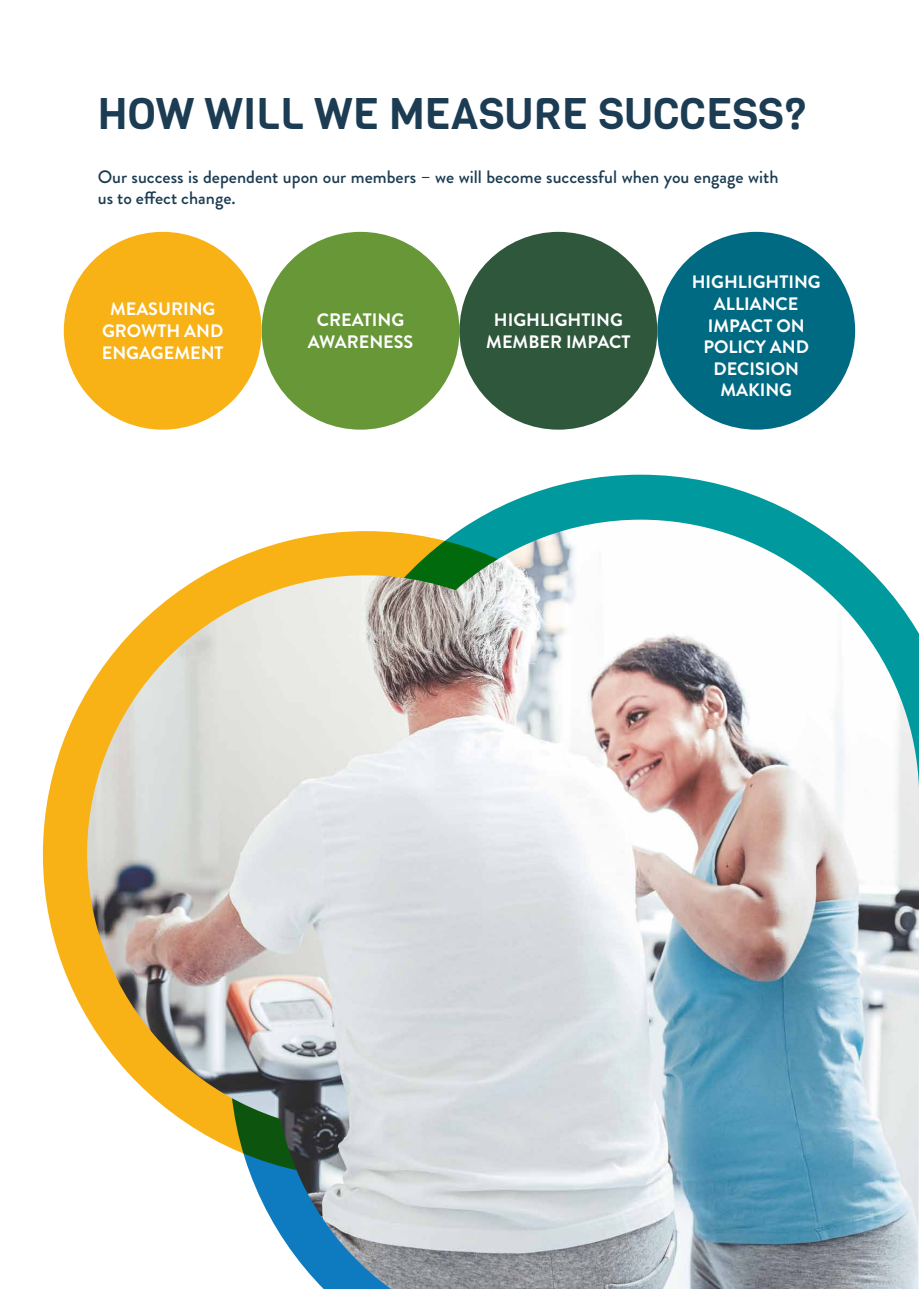
<style>
.page{position:relative;width:919px;height:1289px;background:#fff}
.page>*{position:absolute;margin:0;border:0;box-sizing:border-box;transform-origin:0 0}
.t1{font:43.5px "Viga";color:#1b3c52}
.t2{font:700 18px/21.6px "Brandon Grotesque";color:#fff;text-align:center}
.t3{font:500 18px/21px "Brandon Grotesque";color:#1b3c52}
</style>
<div class="page">
<svg style="left:477px;top:474px;width:327px;height:45px"></svg>
<img style="left:58px;top:519px;width:860px;height:769px">
<div style="left:261px;top:232px;width:198px;height:197px;background:#679737;border-radius:50%"></div>
<div style="left:459px;top:232px;width:198px;height:197px;background:#2f573c;border-radius:50%"></div>
<div style="left:64px;top:232px;width:197px;height:197px;background:#f8b215;border-radius:50%"></div>
<div style="left:657px;top:232px;width:198px;height:197px;background:#006a83;border-radius:50%"></div>
<h1 class="t1" style="left:98px;top:85px;width:710px">HOW WILL WE MEASURE SUCCESS?</h1>
<p class="t3" style="left:98px;top:166px;width:682px">Our success is dependent upon our members – we will become successful when you engage with us to effect change.</p>
<p class="t2" style="left:102px;top:299px;width:123px">MEASURING<br>GROWTH AND<br>ENGAGEMENT</p>
<p class="t2" style="left:308px;top:309px;width:107px">CREATING<br>AWARENESS</p>
<p class="t2" style="left:486px;top:309px;width:146px">HIGHLIGHTING<br>MEMBER IMPACT</p>
<p class="t2" style="left:691px;top:271px;width:130px">HIGHLIGHTING<br>ALLIANCE<br>IMPACT ON<br>POLICY AND<br>DECISION<br>MAKING</p>
</div>
